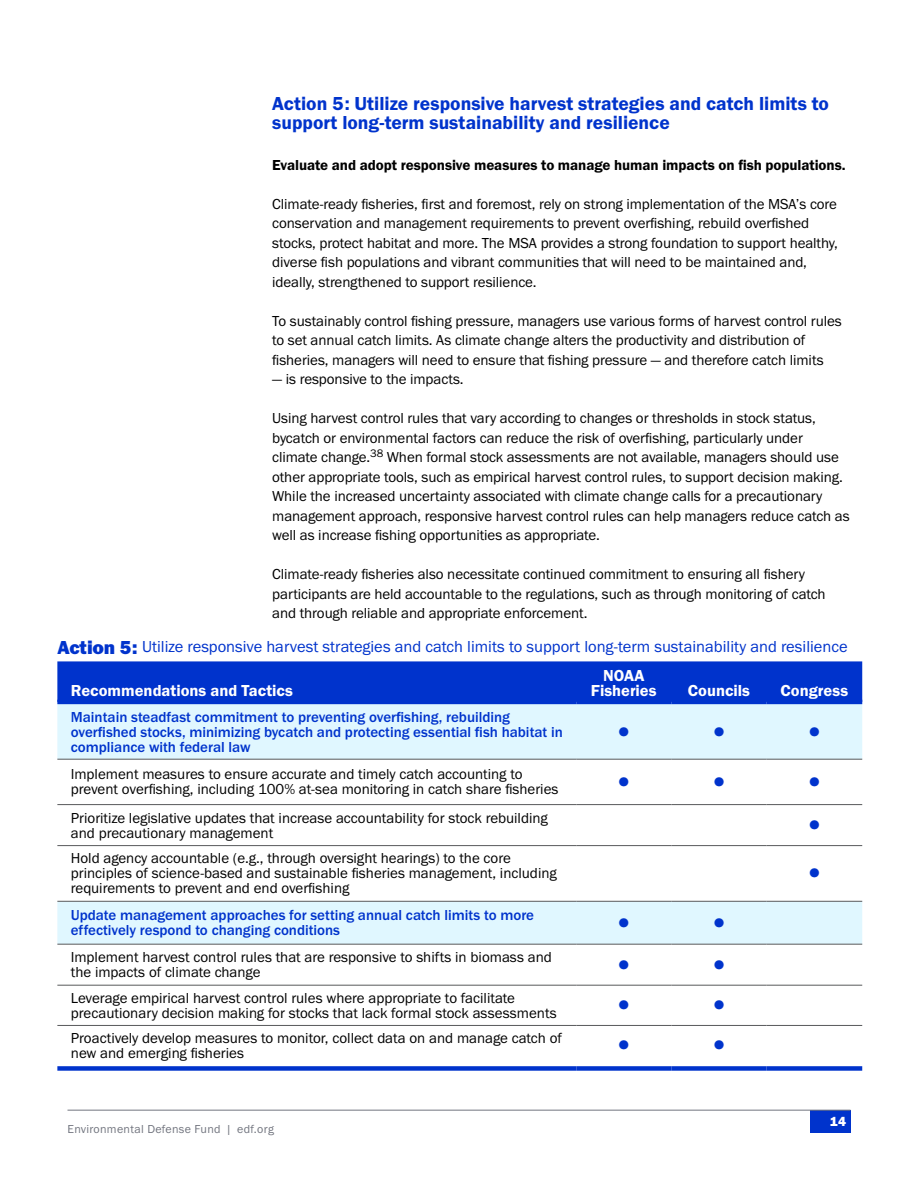
<style>
.page{position:relative;width:918px;height:1188px;background:#fff}
.page>*{position:absolute;margin:0;border:0;box-sizing:border-box;transform-origin:0 0}
.t1{font:33px "Franklin Gothic URW Hea";color:#03c}
.t2{font:19.5px/19.5px "Franklin Gothic URW Dem";color:#03c}
.t3{font:16.5px "Franklin Gothic URW Boo";color:#03c}
.t4{font:16.5px/15px "Franklin Gothic URW Dem";color:#fff;text-align:center}
.t5{font:15px/19.5px "Franklin Gothic URW Boo";letter-spacing:-.005em;color:#000}
.t6{font:500 15px/15px "Franklin Gothic URW";color:#03c}
.t7{font:15px "Franklin Gothic URW Dem";letter-spacing:-.005em;color:#000}
.t8{font:13.5px "Franklin Gothic URW Hea";color:#fff}
.t9{font:12px "Franklin Gothic URW Boo";letter-spacing:.025em;color:#72757f}
.s1{font-family:"Franklin Gothic URW Hea";font-size:19.5px}
</style>
<div class="page">
<div style="left:810px;top:1110px;width:40px;height:23px;background:#03c"></div>
<hr style="left:68px;top:1110px;width:782px;height:1px;background:#72757f">
<div style="left:57px;top:661px;width:805px;height:39px;background:#03c"></div>
<svg style="left:57px;top:704px;width:805px;height:240px"></svg>
<svg style="left:57px;top:984px;width:805px;height:1px"></svg>
<div style="left:57px;top:1066px;width:519px;height:5px;background:#03c"></div>
<div style="left:576px;top:1066px;width:95px;height:5px;background:#03c"></div>
<div style="left:671px;top:1066px;width:96px;height:5px;background:#03c"></div>
<div style="left:767px;top:1066px;width:95px;height:5px;background:#03c"></div>
<hr style="left:57px;top:700px;width:519px;height:4px;background:#03c">
<hr style="left:576px;top:700px;width:95px;height:4px;background:#03c">
<hr style="left:671px;top:700px;width:96px;height:4px;background:#03c">
<hr style="left:767px;top:700px;width:95px;height:4px;background:#03c">
<hr style="left:57px;top:759px;width:519px;height:1px;background:#58595b">
<hr style="left:576px;top:759px;width:95px;height:1px;background:#58595b">
<hr style="left:671px;top:759px;width:96px;height:1px;background:#58595b">
<hr style="left:767px;top:759px;width:95px;height:1px;background:#58595b">
<hr style="left:57px;top:804px;width:519px;height:1px;background:#58595b">
<hr style="left:576px;top:804px;width:95px;height:1px;background:#58595b">
<hr style="left:671px;top:804px;width:96px;height:1px;background:#58595b">
<hr style="left:767px;top:804px;width:95px;height:1px;background:#58595b">
<hr style="left:57px;top:845px;width:519px;height:1px;background:#58595b">
<hr style="left:576px;top:845px;width:95px;height:1px;background:#58595b">
<hr style="left:671px;top:845px;width:96px;height:1px;background:#58595b">
<hr style="left:767px;top:845px;width:95px;height:1px;background:#58595b">
<hr style="left:57px;top:901px;width:519px;height:1px;background:#58595b">
<hr style="left:576px;top:901px;width:95px;height:1px;background:#58595b">
<hr style="left:671px;top:901px;width:96px;height:1px;background:#58595b">
<hr style="left:767px;top:901px;width:95px;height:1px;background:#58595b">
<hr style="left:57px;top:944px;width:519px;height:1px;background:#58595b">
<hr style="left:576px;top:944px;width:95px;height:1px;background:#58595b">
<hr style="left:671px;top:944px;width:96px;height:1px;background:#58595b">
<hr style="left:767px;top:944px;width:95px;height:1px;background:#58595b">
<hr style="left:57px;top:985px;width:519px;height:1px;background:#58595b">
<hr style="left:576px;top:985px;width:95px;height:1px;background:#58595b">
<hr style="left:671px;top:985px;width:96px;height:1px;background:#58595b">
<hr style="left:767px;top:985px;width:95px;height:1px;background:#58595b">
<hr style="left:57px;top:1025px;width:519px;height:1px;background:#58595b">
<hr style="left:576px;top:1025px;width:95px;height:1px;background:#58595b">
<hr style="left:671px;top:1025px;width:96px;height:1px;background:#58595b">
<hr style="left:767px;top:1025px;width:95px;height:1px;background:#58595b">
<h2 class="t2" style="left:272px;top:93px;width:558px">Action 5: Utilize responsive harvest strategies and catch limits to support long-term sustainability and resilience</h2>
<p class="t7" style="left:272px;top:155px;width:575px">Evaluate and adopt responsive measures to manage human impacts on fish populations.</p>
<p class="t5" style="left:272px;top:193px;width:567px">Climate-ready fisheries, first and foremost, rely on strong implementation of the MSA’s core conservation and management requirements to prevent overfishing, rebuild overfished stocks, protect habitat and more. The MSA provides a strong foundation to support healthy, diverse fish populations and vibrant communities that will need to be maintained and, ideally, strengthened to support resilience.</p>
<p class="t5" style="left:272px;top:310px;width:571px">To sustainably control fishing pressure, managers use various forms of harvest control rules to set annual catch limits. As climate change alters the productivity and distribution of fisheries, managers will need to ensure that fishing pressure — and therefore catch limits</p>
<p class="t5" style="left:272px;top:369px;width:193px">— is responsive to the impacts.</p>
<p class="t5" style="left:272px;top:408px;width:579px">Using harvest control rules that vary according to changes or thresholds in stock status, bycatch or environmental factors can reduce the risk of overfishing, particularly under climate change.<sup>38</sup> When formal stock assessments are not available, managers should use other appropriate tools, such as empirical harvest control rules, to support decision making.<br>While the increased uncertainty associated with climate change calls for a precautionary management approach, responsive harvest control rules can help managers reduce catch as well as increase fishing opportunities as appropriate.</p>
<p class="t5" style="left:272px;top:564px;width:555px">Climate-ready fisheries also necessitate continued commitment to ensuring all fishery participants are held accountable to the regulations, such as through monitoring of catch and through reliable and appropriate enforcement.</p>
<p class="t3" style="left:57px;top:637px;width:792px"><span class="s1">Action 5:</span> Utilize responsive harvest strategies and catch limits to support long-term sustainability and resilience</p>
<p class="t4" style="left:71px;top:683px;width:224px">Recommendations and Tactics</p>
<p class="t4" style="left:591px;top:668px;width:67px">NOAA<br>Fisheries</p>
<p class="t4" style="left:688px;top:683px;width:64px">Councils</p>
<p class="t4" style="left:781px;top:683px;width:69px">Congress</p>
<p class="t6" style="left:71px;top:709px;width:493px">Maintain steadfast commitment to preventing overfishing, rebuilding overfished stocks, minimizing bycatch and protecting essential fish habitat in compliance with federal law</p>
<h1 class="t1" style="left:613px;top:710px;width:119px">• •</h1>
<h1 class="t1" style="left:803px;top:710px;width:24px">•</h1>
<p class="t5" style="left:71px;top:767px;width:489px;line-height:15px">Implement measures to ensure accurate and timely catch accounting to prevent overfishing, including 100% at-sea monitoring in catch share fisheries</p>
<h1 class="t1" style="left:613px;top:760px;width:119px">• •</h1>
<h1 class="t1" style="left:803px;top:760px;width:24px">•</h1>
<p class="t5" style="left:71px;top:810px;width:479px;line-height:15px">Prioritize legislative updates that increase accountability for stock rebuilding and precautionary management</p>
<h1 class="t1" style="left:803px;top:804px;width:24px">•</h1>
<p class="t5" style="left:71px;top:851px;width:487px;line-height:15px">Hold agency accountable (e.g., through oversight hearings) to the core principles of science-based and sustainable fisheries management, including requirements to prevent and end overfishing</p>
<h1 class="t1" style="left:803px;top:852px;width:24px">•</h1>
<p class="t6" style="left:71px;top:907px;width:465px">Update management approaches for setting annual catch limits to more effectively respond to changing conditions</p>
<h1 class="t1" style="left:613px;top:901px;width:119px">• •</h1>
<p class="t5" style="left:71px;top:949px;width:483px;line-height:15px">Implement harvest control rules that are responsive to shifts in biomass and the impacts of climate change</p>
<h1 class="t1" style="left:613px;top:943px;width:119px">• •</h1>
<p class="t5" style="left:71px;top:990px;width:487px;line-height:15px">Leverage empirical harvest control rules where appropriate to facilitate precautionary decision making for stocks that lack formal stock assessments</p>
<h1 class="t1" style="left:613px;top:984px;width:119px">• •</h1>
<p class="t5" style="left:71px;top:1030px;width:493px;line-height:15px">Proactively develop measures to monitor, collect data on and manage catch of new and emerging fisheries</p>
<h1 class="t1" style="left:613px;top:1024px;width:119px">• •</h1>
<p class="t9" style="left:68px;top:1121px;width:208px">Environmental Defense Fund | edf.org</p>
<p class="t8" style="left:830px;top:1113px;width:18px">14</p>
</div>
